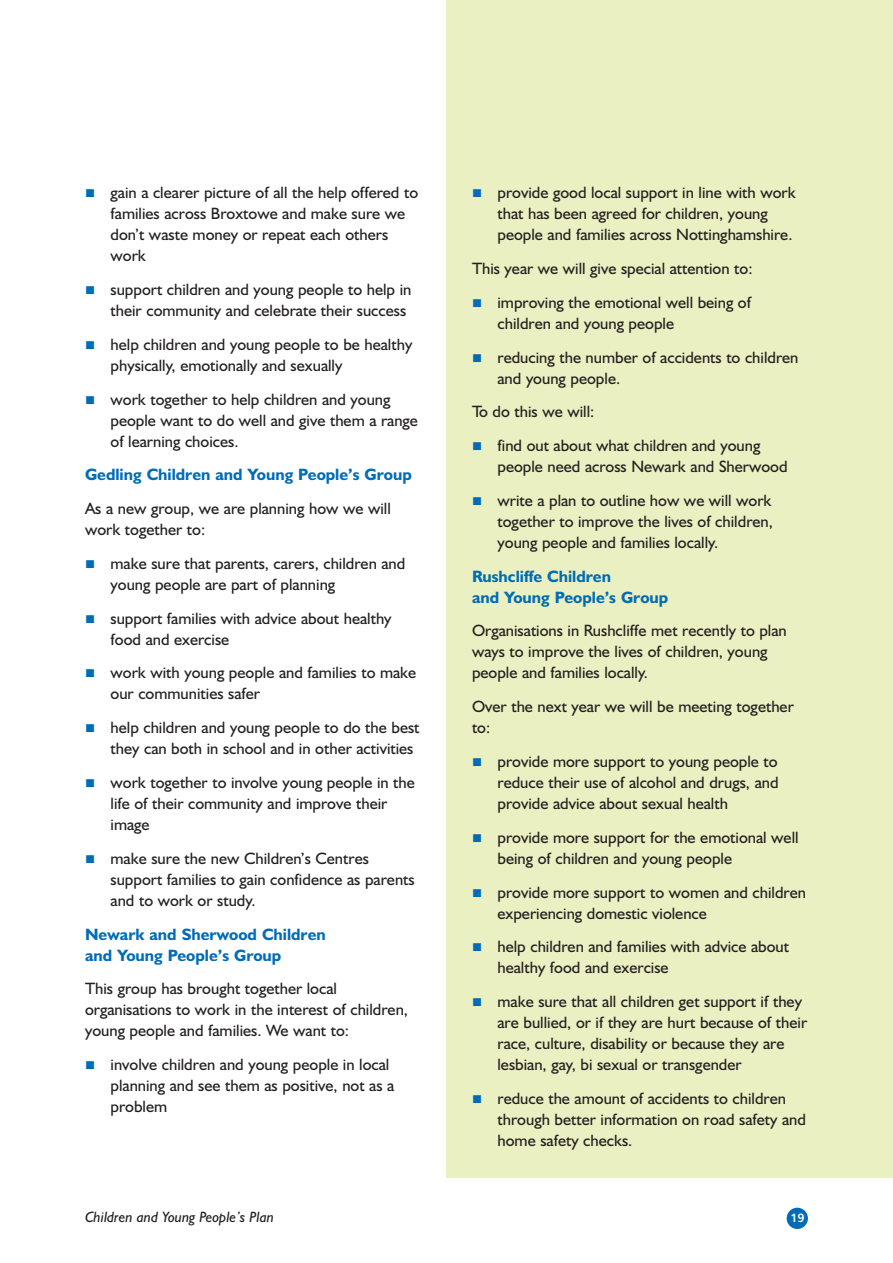
<style>
.page{position:relative;width:893px;height:1263px;background:#fff}
.page>*{position:absolute;margin:0;border:0;box-sizing:border-box;transform-origin:0 0}
.t1{font:16.5px/21px "Humanist 521 BT";color:#231f20}
.t2{font:700 16.5px/21px "Humanist 521 BT";color:#006cb7}
.t3{font:italic 15px "Humanist 521 BT";color:#231f20}
.t4{font:12px "Humanist 777 BT Bold B";color:#fff}
.s1{color:#006cb7}
</style>
<div class="page">
<div style="left:446px;top:0;width:447px;height:1178px;background:#eaf0c1"></div>
<div style="left:787px;top:1208px;width:21px;height:21px;background:#006cb7;border-radius:50%"></div>
<p class="t1" style="left:111px;top:184px;width:309px;text-indent:-26px"><span class="s1">■</span> gain a clearer picture of all the help offered to families across Broxtowe and make sure we don’t waste money or repeat each others work</p>
<p class="t1" style="left:111px;top:281px;width:302px;text-indent:-26px"><span class="s1">■</span> support children and young people to help in their community and celebrate their success</p>
<p class="t1" style="left:111px;top:336px;width:303px;text-indent:-26px"><span class="s1">■</span> help children and young people to be healthy physically, emotionally and sexually</p>
<p class="t1" style="left:111px;top:390px;width:309px;text-indent:-26px"><span class="s1">■</span> work together to help children and young people want to do well and give them a range of learning choices.</p>
<p class="t2" style="left:85px;top:466px;width:328px">Gedling Children and Young People’s Group</p>
<p class="t1" style="left:85px;top:500px;width:307px">As a new group, we are planning how we will work together to:</p>
<p class="t1" style="left:111px;top:555px;width:296px;text-indent:-26px"><span class="s1">■</span> make sure that parents, carers, children and young people are part of planning</p>
<p class="t1" style="left:111px;top:609px;width:283px;text-indent:-26px"><span class="s1">■</span> support families with advice about healthy food and exercise</p>
<p class="t1" style="left:111px;top:664px;width:307px;text-indent:-26px"><span class="s1">■</span> work with young people and families to make our communities safer</p>
<p class="t1" style="left:111px;top:719px;width:311px;text-indent:-26px"><span class="s1">■</span> help children and young people to do the best they can both in school and in other activities</p>
<p class="t1" style="left:111px;top:774px;width:306px;text-indent:-26px"><span class="s1">■</span> work together to involve young people in the life of their community and improve their image</p>
<p class="t1" style="left:111px;top:849px;width:306px;text-indent:-26px"><span class="s1">■</span> make sure the new Children’s Centres support families to gain confidence as parents and to work or study.</p>
<p class="t2" style="left:85px;top:925px;width:242px">Newark and Sherwood Children and Young People’s Group</p>
<p class="t1" style="left:85px;top:980px;width:324px">This group has brought together local organisations to work in the interest of children, young people and families. We want to:</p>
<p class="t1" style="left:111px;top:1056px;width:285px;text-indent:-26px"><span class="s1">■</span> involve children and young people in local planning and see them as positive, not as a problem</p>
<p class="t1" style="left:497px;top:184px;width:300px;text-indent:-26px"><span class="s1">■</span> provide good local support in line with work that has been agreed for children, young people and families across Nottinghamshire.</p>
<p class="t1" style="left:472px;top:260px;width:282px">This year we will give special attention to:</p>
<p class="t1" style="left:497px;top:294px;width:255px;text-indent:-26px"><span class="s1">■</span> improving the emotional well being of children and young people</p>
<p class="t1" style="left:497px;top:348px;width:302px;text-indent:-26px"><span class="s1">■</span> reducing the number of accidents to children and young people.</p>
<p class="t1" style="left:472px;top:403px;width:124px">To do this we will:</p>
<p class="t1" style="left:497px;top:437px;width:292px;text-indent:-26px"><span class="s1">■</span> find out about what children and young people need across Newark and Sherwood</p>
<p class="t1" style="left:497px;top:492px;width:277px;text-align:justify;text-indent:-26px"><span class="s1">■</span> write a plan to outline how we will work together to improve the lives of children, young people and families locally.</p>
<p class="t2" style="left:472px;top:567px;width:198px">Rushcliffe Children<br>and Young People’s Group</p>
<p class="t1" style="left:472px;top:622px;width:316px">Organisations in Rushcliffe met recently to plan ways to improve the lives of children, young people and families locally.</p>
<p class="t1" style="left:472px;top:698px;width:323px">Over the next year we will be meeting together to:</p>
<p class="t1" style="left:497px;top:753px;width:283px;text-align:justify;text-indent:-26px"><span class="s1">■</span> provide more support to young people to reduce their use of alcohol and drugs, and provide advice about sexual health</p>
<p class="t1" style="left:497px;top:828px;width:303px;text-indent:-26px"><span class="s1">■</span> provide more support for the emotional well being of children and young people</p>
<p class="t1" style="left:497px;top:883px;width:310px;text-indent:-26px"><span class="s1">■</span> provide more support to women and children experiencing domestic violence</p>
<p class="t1" style="left:497px;top:938px;width:293px;text-indent:-26px"><span class="s1">■</span> help children and families with advice about healthy food and exercise</p>
<p class="t1" style="left:497px;top:993px;width:311px;text-indent:-26px"><span class="s1">■</span> make sure that all children get support if they are bullied, or if they are hurt because of their race, culture, disability or because they are lesbian, gay, bi sexual or transgender</p>
<p class="t1" style="left:497px;top:1089px;width:310px;text-indent:-26px"><span class="s1">■</span> reduce the amount of accidents to children through better information on road safety and home safety checks.</p>
<p class="t3" style="left:85px;top:1212px;width:190px">Children and Young People’s Plan</p>
<p class="t4" style="left:790px;top:1213px;width:16px">19</p>
</div>
